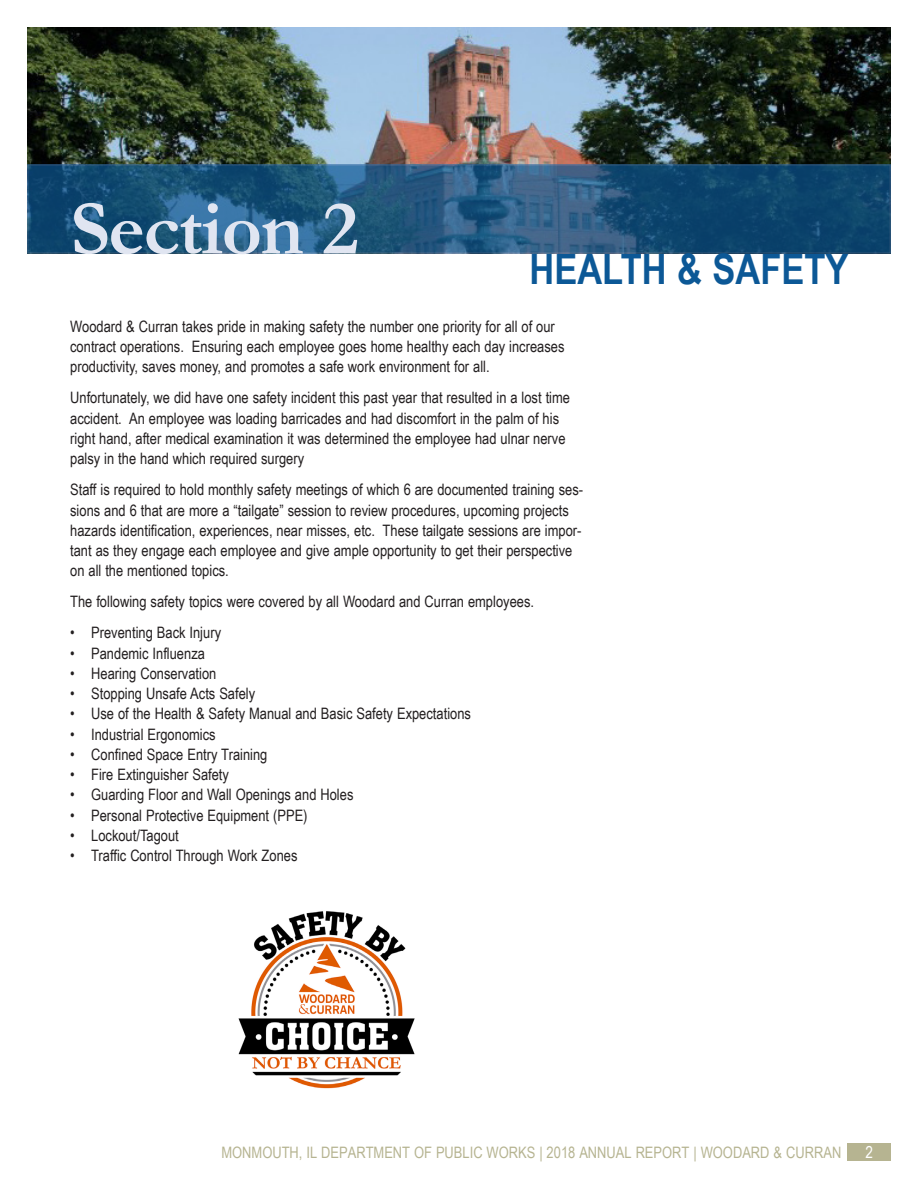
<style>
.page{position:relative;width:918px;height:1188px;background:#fff}
.page>*{position:absolute;margin:0;border:0;box-sizing:border-box;transform-origin:0 0}
.divider_head-garamo{font:700 78px "Garamond";letter-spacing:-.02em;color:#e0e5f1}
.divider_subhead-Ari{font:700 42px "Arial Narrow";color:#0c5896}
.t1{font:16.5px "Arial Narrow";color:#fff}
.text{font:15.75px/20.2px "Arial Narrow";color:#231f20}
.bullets{font:15.75px "Arial Narrow";color:#231f20}
.t2{font:15.75px "Arial Narrow";color:#b6b491}
</style>
<div class="page">
<img style="left:27px;top:27px;width:864px;height:137px">
<div style="left:848px;top:1143px;width:43px;height:18px;background:#b6b491"></div>
<svg style="left:27px;top:164px;width:864px;height:90px;background:#1e537a"></svg>
<img style="left:238px;top:911px;width:177px;height:178px">
<p class="divider_head-garamo" style="left:70px;top:176px;width:290px">Section 2</p>
<p class="divider_subhead-Ari" style="left:530px;top:237px;width:320px">HEALTH &amp; SAFETY</p>
<p class="text" style="left:70px;top:316px;width:496px">Woodard &amp; Curran takes pride in making safety the number one priority for all of our contract operations. Ensuring each employee goes home healthy each day increases productivity, saves money, and promotes a safe work environment for all.</p>
<p class="text" style="left:70px;top:387px;width:501px">Unfortunately, we did have one safety incident this past year that resulted in a lost time accident. An employee was loading barricades and had discomfort in the palm of his right hand, after medical examination it was determined the employee had ulnar nerve palsy in the hand which required surgery</p>
<p class="text" style="left:70px;top:479px;width:515px">Staff is required to hold monthly safety meetings of which 6 are documented training ses&shy;sions and 6 that are more a “tailgate” session to review procedures, upcoming projects hazards identification, experiences, near misses, etc. These tailgate sessions are impor&shy;tant as they engage each employee and give ample opportunity to get their perspective on all the mentioned topics.</p>
<p class="text" style="left:70px;top:591px;width:465px">The following safety topics were covered by all Woodard and Curran employees.</p>
<p class="bullets" style="left:70px;top:621px;width:152px">• Preventing Back Injury</p>
<p class="bullets" style="left:70px;top:642px;width:136px">• Pandemic Influenza</p>
<p class="bullets" style="left:70px;top:662px;width:148px">• Hearing Conservation</p>
<p class="bullets" style="left:70px;top:682px;width:187px">• Stopping Unsafe Acts Safely</p>
<p class="bullets" style="left:70px;top:702px;width:402px">• Use of the Health &amp; Safety Manual and Basic Safety Expectations</p>
<p class="bullets" style="left:70px;top:723px;width:147px">• Industrial Ergonomics</p>
<p class="bullets" style="left:70px;top:743px;width:199px">• Confined Space Entry Training</p>
<p class="bullets" style="left:70px;top:763px;width:160px">• Fire Extinguisher Safety</p>
<p class="bullets" style="left:70px;top:783px;width:285px">• Guarding Floor and Wall Openings and Holes</p>
<p class="bullets" style="left:70px;top:804px;width:239px">• Personal Protective Equipment (PPE)</p>
<p class="bullets" style="left:70px;top:824px;width:110px">• Lockout/Tagout</p>
<p class="bullets" style="left:70px;top:844px;width:229px">• Traffic Control Through Work Zones</p>
<p class="t2" style="left:221px;top:1141px;width:621px">MONMOUTH, IL DEPARTMENT OF PUBLIC WORKS | 2018 ANNUAL REPORT | WOODARD &amp; CURRAN</p>
<p class="t1" style="left:866px;top:1140px;width:9px">2</p>
</div>
